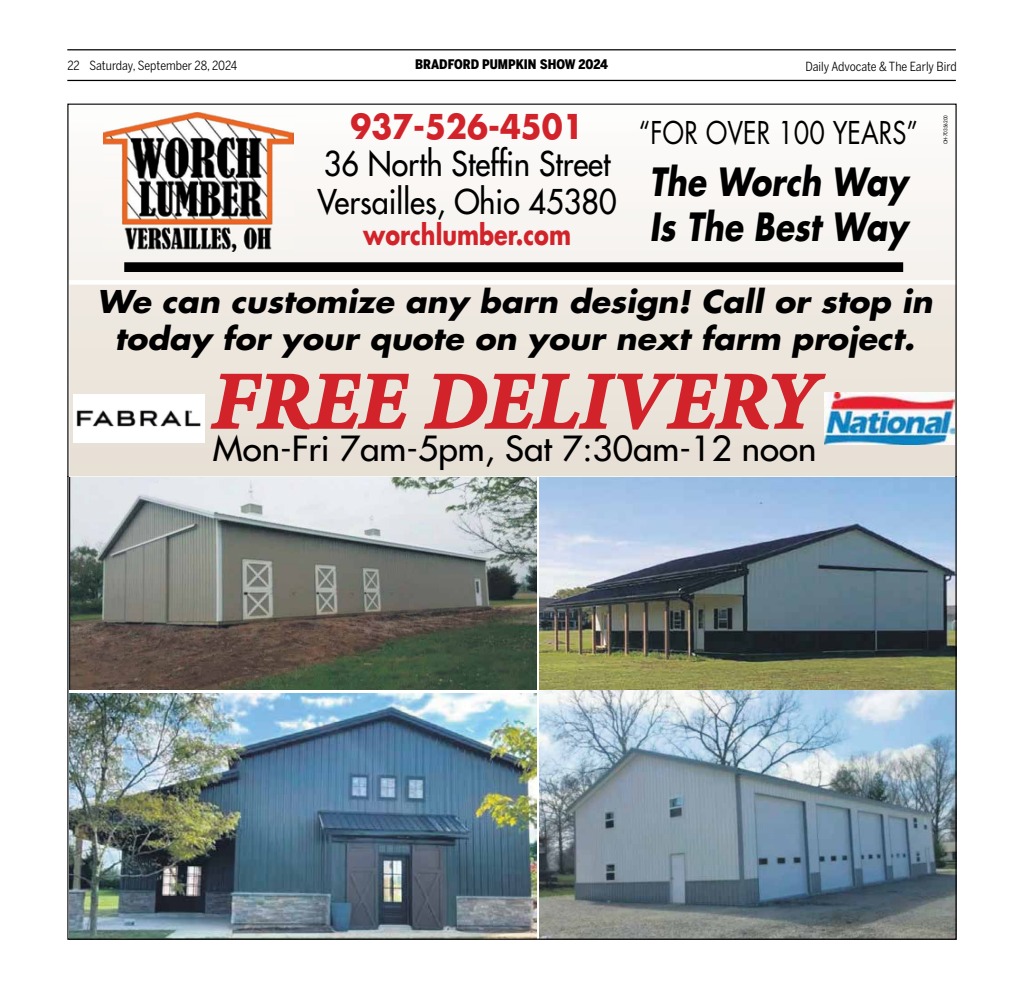
<style>
.page{position:relative;width:1024px;height:989px;background:#fff}
.page>*{position:absolute;margin:0;border:0;box-sizing:border-box;transform-origin:0 0}
.t1{font:italic 700 80.88px "Minion Pro";color:#d2232a;scale:1.04 1}
.t2{font:italic 700 37.88px/45.4px "Futura";color:#000;scale:.83 1}
.t3{font:33.75px "Futura";color:#000;scale:1.04 1}
.t4{font:33.25px/37.5px "Futura";color:#000;scale:.92 1}
.t5{font:700 33.25px "Futura";color:#d2232a;scale:.92 1}
.t6{font:italic 700 30.5px/36.6px "Futura";color:#000;text-align:center;scale:1.04 1}
.t7{font:30.5px "Futura";color:#000;scale:.83 1}
.t8{font:700 27.75px "Futura";color:#d2232a;scale:.8 1}
.t9{font:900 13.12px "Benton Sans Cond";color:#000}
.t10{font:12.5px "Benton Sans Cond";color:#000}
.t11{font:5px "Futura";color:#000;scale:.91 1}
</style>
<div class="page">
<hr style="left:67px;top:49px;width:889px;height:1px;background:#000">
<hr style="left:67px;top:80px;width:889px;height:1px;background:#000">
<svg style="left:67px;top:104px;width:889px;height:372px"></svg>
<img style="left:67px;top:476px;width:889px;height:463px">
<p class="t10" style="left:67px;top:58px;width:172px">22 Saturday, September 28, 2024</p>
<p class="t9" style="left:415px;top:56px;width:194px">BRADFORD PUMPKIN SHOW 2024</p>
<p class="t10" style="left:805px;top:59px;width:153px">Daily Advocate &amp; The Early Bird</p>
<p class="t5" style="left:350px;top:104px;width:255px">937-526-4501</p>
<p class="t4" style="left:317px;top:145px;width:327px">36 North Steffin Street<br>Versailles, Ohio 45380</p>
<p class="t8" style="left:363px;top:216px;width:261px">worchlumber.com</p>
<p class="t7" style="left:639px;top:113px;width:338px">“FOR OVER 100 YEARS”</p>
<p class="t2" style="left:649px;top:158px;width:312px">The Worch Way<br>Is The Best Way</p>
<p class="t11" style="left:942px;top:144px;width:34px;rotate:-90deg">OH-70356200</p>
<p class="t6" style="left:97px;top:283px;width:804px">We can customize any barn design! Call or stop in today for your quote on your next farm project.</p>
<h1 class="t1" style="left:211px;top:344px;width:585px">FREE DELIVERY</h1>
<p class="t3" style="left:213px;top:427px;width:582px">Mon-Fri 7am-5pm, Sat 7:30am-12 noon</p>
</div>
